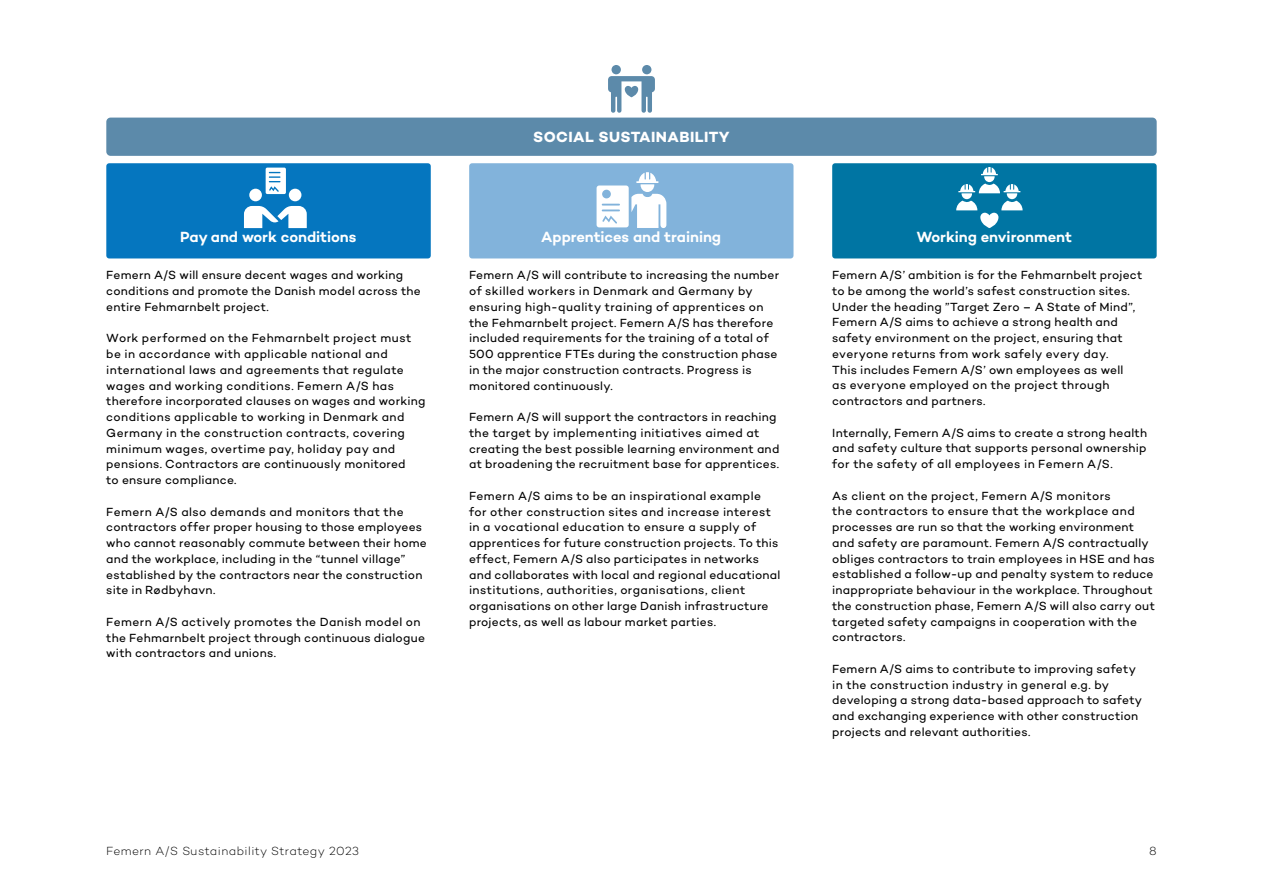
<style>
.page{position:relative;width:1263px;height:893px;background:#fff}
.page>*{position:absolute;margin:0;border:0;box-sizing:border-box;transform-origin:0 0}
.t1{font:600 15px "Campton";letter-spacing:-.005em;color:#fff}
.t2{font:700 15px "Campton";letter-spacing:.03em;color:#fff}
.t3{font:12px/15.8px "Campton";letter-spacing:.02em;color:#000}
.t4{font:300 12px "Campton";letter-spacing:.035em;color:#000}
</style>
<div class="page">
<svg style="left:608px;top:65px;width:47px;height:48px"></svg>
<div style="left:106px;top:118px;width:1051px;height:38px;background:#5c8aaa;border-radius:4px"></div>
<div style="left:106px;top:163px;width:325px;height:95px;background:#0576bf;border-radius:3px"></div>
<div style="left:469px;top:163px;width:324px;height:95px;background:#82b3db;border-radius:3px"></div>
<div style="left:832px;top:163px;width:325px;height:95px;background:#0075a3;border-radius:3px"></div>
<svg style="left:266px;top:168px;width:20px;height:26px"></svg>
<div style="left:289px;top:189px;width:12px;height:12px;background:#fff;border-radius:50%"></div>
<div style="left:249px;top:189px;width:13px;height:12px;background:#fff;border-radius:50%"></div>
<svg style="left:244px;top:206px;width:63px;height:22px"></svg>
<svg style="left:956px;top:167px;width:66px;height:61px"></svg>
<svg style="left:596px;top:172px;width:70px;height:56px"></svg>
<p class="t2" style="left:533px;top:127px;width:198px">SOCIAL SUSTAINABILITY</p>
<p class="t1" style="left:180px;top:227px;width:178px">Pay and work conditions</p>
<p class="t1" style="left:541px;top:227px;width:181px">Apprentices and training</p>
<p class="t1" style="left:917px;top:227px;width:157px">Working environment</p>
<p class="t3" style="left:106px;top:267px;width:316px">Femern A/S will ensure decent wages and working conditions and promote the Danish model across the entire Fehmarnbelt project.</p>
<p class="t3" style="left:106px;top:330px;width:321px">Work performed on the Fehmarnbelt project must be in accordance with applicable national and international laws and agreements that regulate wages and working conditions. Femern A/S has therefore incorporated clauses on wages and working conditions applicable to working in Denmark and Germany in the construction contracts, covering minimum wages, overtime pay, holiday pay and pensions. Contractors are continuously monitored<br>to ensure compliance.</p>
<p class="t3" style="left:106px;top:503px;width:322px">Femern A/S also demands and monitors that the contractors offer proper housing to those employees who cannot reasonably commute between their home and the workplace, including in the “tunnel village” established by the contractors near the construction site in Rødbyhavn.</p>
<p class="t3" style="left:106px;top:614px;width:320px">Femern A/S actively promotes the Danish model on the Fehmarnbelt project through continuous dialogue with contractors and unions.</p>
<p class="t3" style="left:832px;top:267px;width:312px">Femern A/S’ ambition is for the Fehmarnbelt project to be among the world’s safest construction sites.<br>Under the heading ”Target Zero – A State of Mind”, Femern A/S aims to achieve a strong health and safety environment on the project, ensuring that everyone returns from work safely every day.<br>This includes Femern A/S’ own employees as well<br>as everyone employed on the project through contractors and partners.</p>
<p class="t3" style="left:832px;top:424px;width:316px;text-align:justify">Internally, Femern A/S aims to create a strong health and safety culture that supports personal ownership for the safety of all employees in Femern A/S.</p>
<p class="t3" style="left:832px;top:487px;width:324px">As client on the project, Femern A/S monitors<br>the contractors to ensure that the workplace and processes are run so that the working environment and safety are paramount. Femern A/S contractually obliges contractors to train employees in HSE and has established a follow-up and penalty system to reduce inappropriate behaviour in the workplace. Throughout the construction phase, Femern A/S will also carry out targeted safety campaigns in cooperation with the contractors.</p>
<p class="t3" style="left:832px;top:661px;width:312px">Femern A/S aims to contribute to improving safety in the construction industry in general e.g. by developing a strong data-based approach to safety and exchanging experience with other construction projects and relevant authorities.</p>
<p class="t3" style="left:469px;top:267px;width:312px">Femern A/S will contribute to increasing the number of skilled workers in Denmark and Germany by ensuring high-quality training of apprentices on the Fehmarnbelt project. Femern A/S has therefore included requirements for the training of a total of 500 apprentice FTEs during the construction phase in the major construction contracts. Progress is monitored continuously.</p>
<p class="t3" style="left:469px;top:409px;width:312px">Femern A/S will support the contractors in reaching the target by implementing initiatives aimed at creating the best possible learning environment and at broadening the recruitment base for apprentices.</p>
<p class="t3" style="left:469px;top:488px;width:313px">Femern A/S aims to be an inspirational example for other construction sites and increase interest in a vocational education to ensure a supply of apprentices for future construction projects. To this effect, Femern A/S also participates in networks and collaborates with local and regional educational institutions, authorities, organisations, client organisations on other large Danish infrastructure projects, as well as labour market parties.</p>
<p class="t4" style="left:106px;top:844px;width:254px">Femern A/S Sustainability Strategy 2023</p>
<p class="t4" style="left:1149px;top:844px;width:9px">8</p>
</div>
